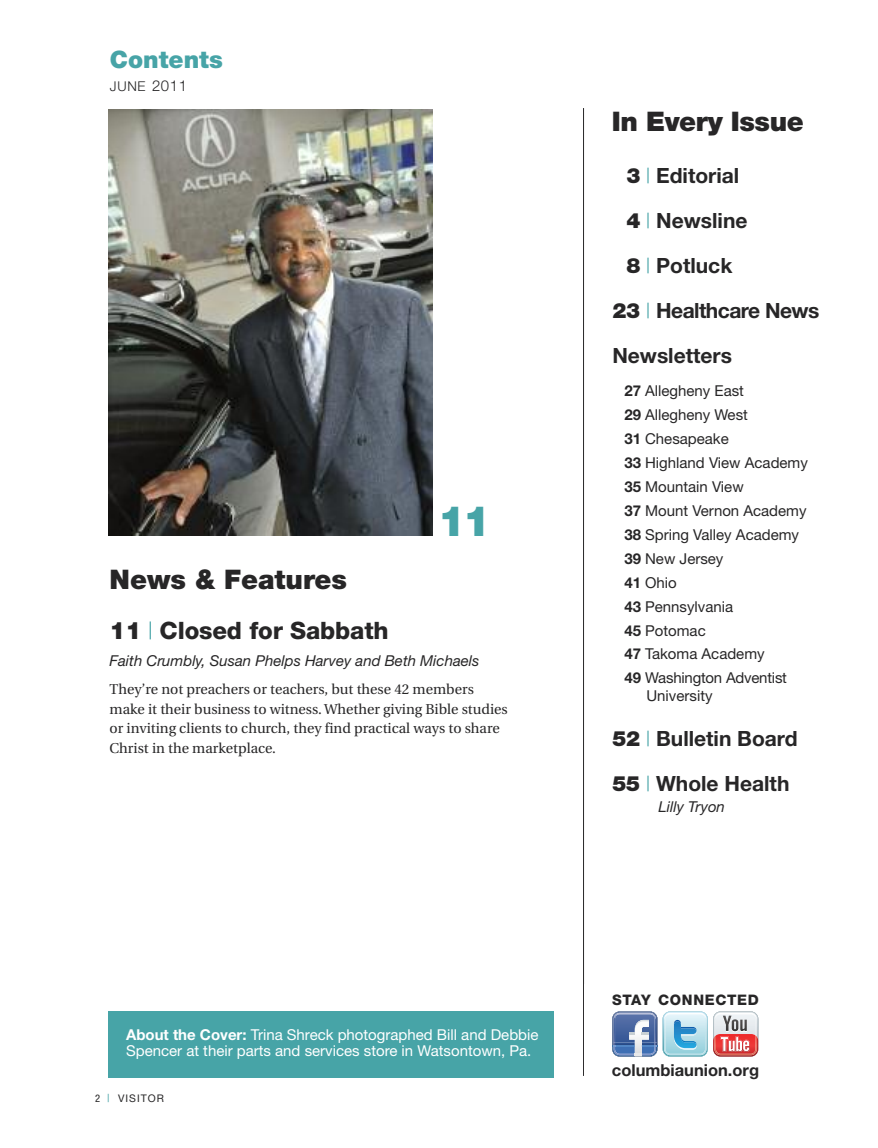
<style>
.page{position:relative;width:878px;height:1148px;background:#fff}
.page>*{position:absolute;margin:0;border:0;box-sizing:border-box;transform-origin:0 0}
.t1{font:900 42px "Helvetica Neue";color:#47a4a7}
.t2{font:900 27px "Helvetica Neue";letter-spacing:-.005em;color:#272627}
.t3{font:800 24px "Helvetica Neue";letter-spacing:-.005em;color:#272627}
.t4{font:900 24px "Helvetica Neue";color:#47a4a7}
.t5{font:700 21px/45px "Helvetica Neue";color:#272627}
.t6{font:700 21px "Helvetica Neue";letter-spacing:-.025em;color:#272627}
.t7{font:700 16.5px "Helvetica Neue";color:#272627}
.t8{font:15px/24px "Helvetica Neue";color:#272627}
.t9{font:15px/16.5px "Helvetica Neue";color:#fff}
.t10{font:italic 15px "Helvetica Neue";color:#272627}
.t11{font:800 14.55px "Helvetica Neue";letter-spacing:.045em;color:#272627}
.t12{font:14.25px/19.5px "Utopia";color:#272627}
.t13{font:300 13.5px "Helvetica Neue";color:#272627}
.t14{font:10.5px "Helvetica Neue";letter-spacing:.1em;color:#272627}
.s1{font-size:15px}
.s2{font-weight:900}
.s3{font-weight:300;color:#47a4a7}
.s4{font-weight:700}
.s5{font-stretch:condensed}
.s6{font-stretch:condensed;font-size:11.25px;color:#47a4a7}
</style>
<div class="page">
<img style="left:108px;top:110px;width:324px;height:425px">
<hr style="left:583px;top:108px;width:1px;height:967px;background:#272627">
<div style="left:108px;top:1011px;width:446px;height:66px;background:#47a4a7"></div>
<svg style="left:612px;top:1011px;width:95px;height:45px;background:#94b7d3"></svg>
<img style="left:613px;top:1012px;width:43px;height:8px">
<svg style="left:713px;top:1011px;width:45px;height:45px;background:#d79e9f"></svg>
<h3 class="t4" style="left:110px;top:51px;width:114px">Contents</h3>
<p class="t13" style="left:110px;top:81px;width:79px">JUNE <span class="s1">2011</span></p>
<h2 class="t2" style="left:110px;top:569px;width:239px">News &amp; Features</h2>
<h1 class="t1" style="left:438px;top:505px;width:54px">11</h1>
<h3 class="t3" style="left:110px;top:621px;width:281px"><span class="s2">11</span> <span class="s3">|</span> Closed for Sabbath</h3>
<p class="t10" style="left:110px;top:655px;width:371px">Faith Crumbly, Susan Phelps Harvey and Beth Michaels</p>
<p class="t12" style="left:110px;top:680px;width:399px">They’re not preachers or teachers, but these 42 members make it their business to witness. Whether giving Bible studies or inviting clients to church, they find practical ways to share Christ in the marketplace.</p>
<p class="t9" style="left:126px;top:1027px;width:414px"><span class="s4">About the Cover:</span> Trina Shreck photographed Bill and Debbie<br>Spencer at their parts and services store in Watsontown, Pa.</p>
<p class="t14" style="left:95px;top:1094px;width:71px"><span class="s5">2</span> <span class="s6">|</span> VISITOR</p>
<h2 class="t2" style="left:612px;top:112px;width:193px">In Every Issue</h2>
<h3 class="t5" style="left:626px;top:155px;width:114px"><span class="s2">3</span> <span class="s3">|</span> Editorial</h3>
<h3 class="t5" style="left:626px;top:200px;width:123px"><span class="s2">4</span> <span class="s3">|</span> Newsline</h3>
<h3 class="t5" style="left:626px;top:245px;width:108px"><span class="s2">8</span> <span class="s3">|</span> Potluck</h3>
<h3 class="t6" style="left:612px;top:303px;width:209px"><span class="s2">23</span> <span class="s3">|</span> Healthcare News</h3>
<h3 class="t5" style="left:612px;top:335px;width:121px">Newsletters</h3>
<p class="t8" style="left:624px;top:380px;width:185px"><span class="s4">27</span> Allegheny East<br><span class="s4">29</span> Allegheny West<br><span class="s4">31</span> Chesapeake<br><span class="s4">33</span> Highland View Academy<br><span class="s4">35</span> Mountain View<br><span class="s4">37</span> Mount Vernon Academy<br><span class="s4">38</span> Spring Valley Academy<br><span class="s4">39</span> New Jersey<br><span class="s4">41</span> Ohio<br><span class="s4">43</span> Pennsylvania<br><span class="s4">45</span> Potomac</p>
<p class="t8" style="left:624px;top:643px;width:164px"><span class="s4">47</span> Takoma Academy<br><span class="s4">49</span> Washington Adventist</p>
<p class="t8" style="left:646px;top:685px;width:68px">University</p>
<h3 class="t5" style="left:612px;top:718px;width:187px"><span class="s2">52</span> <span class="s3">|</span> Bulletin Board<br><span class="s2">55</span> <span class="s3">|</span> Whole Health</h3>
<p class="t10" style="left:658px;top:801px;width:68px">Lilly Tryon</p>
<p class="t11" style="left:612px;top:994px;width:148px">STAY CONNECTED</p>
<p class="t7" style="left:612px;top:1063px;width:149px">columbiaunion.org</p>
</div>
